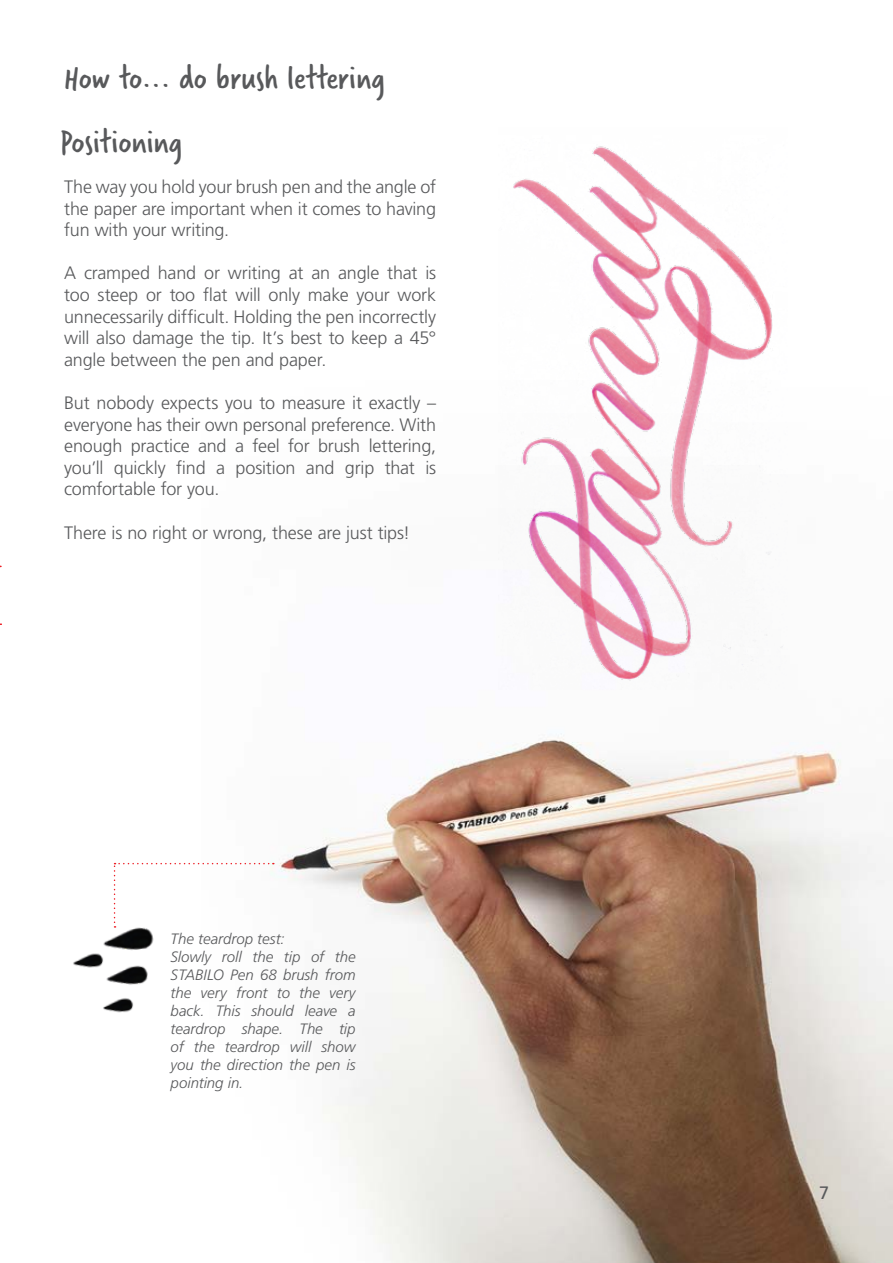
<style>
.page{position:relative;width:893px;height:1263px;background:#fff}
.page>*{position:absolute;margin:0;border:0;box-sizing:border-box;transform-origin:0 0}
.t1{font:36px "Verveine Corp";color:#58595b}
.t2{font:300 18px/21.6px "Frutiger LT Std";letter-spacing:-.01em;color:#58595b;text-align:justify}
.t3{font:18px "Frutiger LT Std";color:#58595b}
.t4{font:italic 300 15px/18px "Frutiger LT Std";letter-spacing:-.005em;color:#58595b}
</style>
<div class="page">
<img style="left:203px;top:733px;width:689px;height:530px">
<img style="left:513px;top:146px;width:270px;height:535px">
<svg style="left:114px;top:863px;width:160px;height:65px"></svg>
<img style="left:103px;top:922px;width:64px;height:28px">
<img style="left:106px;top:965px;width:42px;height:20px">
<img style="left:103px;top:998px;width:30px;height:15px">
<img style="left:73px;top:953px;width:38px;height:19px">
<h1 class="t1" style="left:64px;top:53px;width:323px">How to... do brush lettering</h1>
<h1 class="t1" style="left:60px;top:117px;width:124px">Positioning</h1>
<p class="t2" style="left:64px;top:176px;width:373px">The way you hold your brush pen and the angle of the paper are important when it comes to having fun with your writing.</p>
<p class="t2" style="left:64px;top:263px;width:373px">A cramped hand or writing at an angle that is too steep or too flat will only make your work unnecessarily difficult. Holding the pen incorrectly will also damage the tip. It’s best to keep a 45° angle between the pen and paper.</p>
<p class="t2" style="left:64px;top:392px;width:373px">But nobody expects you to measure it exactly – everyone has their own personal preference. With enough practice and a feel for brush lettering, you’ll quickly find a position and grip that is comfortable for you.</p>
<p class="t2" style="left:64px;top:522px;width:348px">There is no right or wrong, these are just tips!</p>
<p class="t4" style="left:171px;top:929px;width:186px">The teardrop test:<br>Slowly roll the tip of the<br>STABILO Pen 68 brush from the very front to the very back. This should leave a teardrop shape. The tip of the teardrop will show you the direction the pen is pointing in.</p>
<p class="t3" style="left:819px;top:1182px;width:12px">7</p>
</div>
